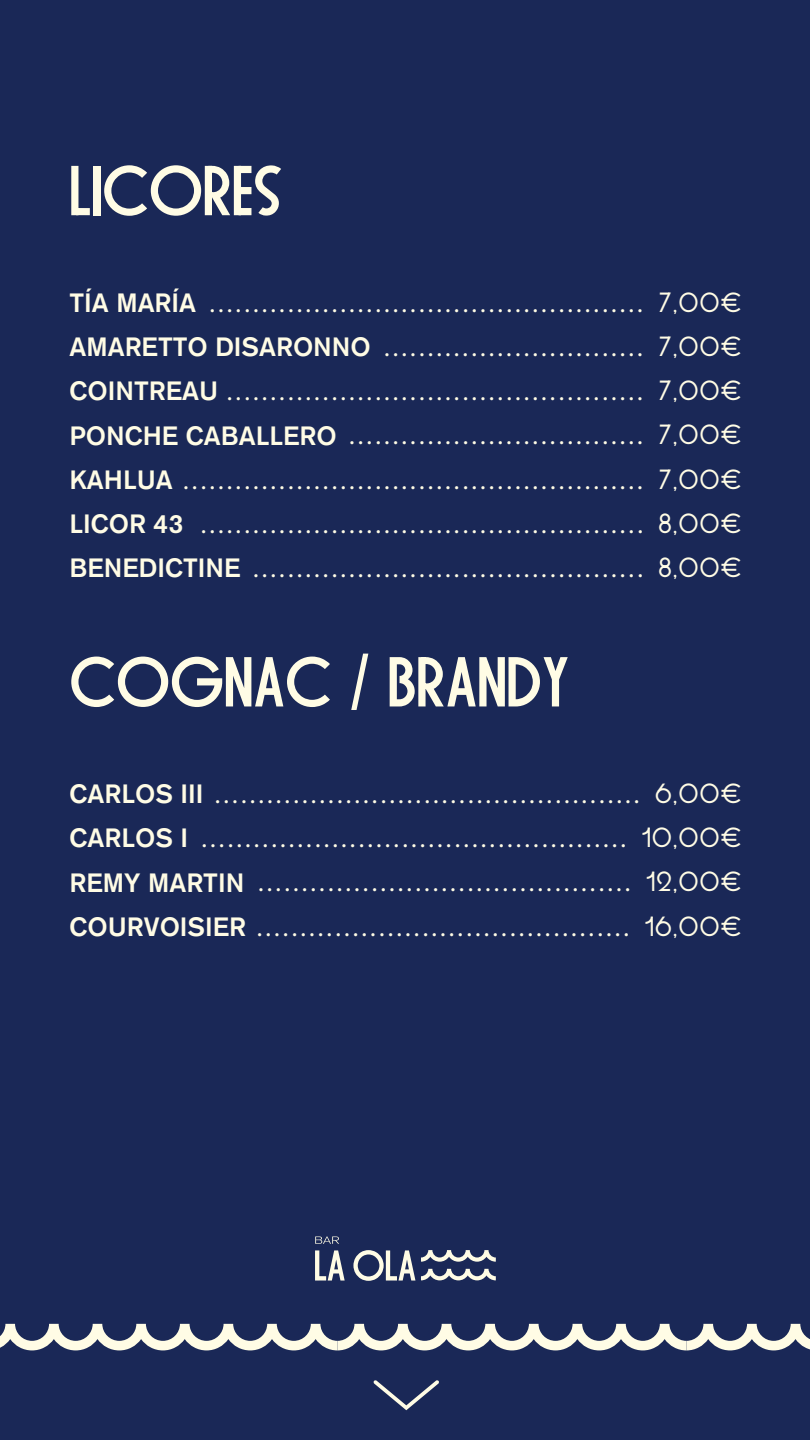
<style>
.page{position:relative;width:810px;height:1440px;background:#1a2857}
.page>*{position:absolute;margin:0;border:0;box-sizing:border-box;transform-origin:0 0}
.t1{font:70.5px "BD Orange VF";color:#fffce5}
.t2{font:35.1px/44.2px "BD Orange VF";color:#fffce5;text-align:right}
.t3{font:500 26.25px/44.2px "Akzidenz Grotesk BQ";color:#fffce5}
.s1{font-size:27.75px}
</style>
<div class="page">
<svg style="left:0;top:1324px;width:810px;height:26px"></svg>
<svg style="left:373px;top:1380px;width:66px;height:30px"></svg>
<svg style="left:315px;top:1236px;width:24px;height:8px"></svg>
<svg style="left:421px;top:1250px;width:75px;height:12px"></svg>
<svg style="left:421px;top:1269px;width:75px;height:11px"></svg>
<svg style="left:315px;top:1250px;width:30px;height:31px"></svg>
<svg style="left:353px;top:1250px;width:62px;height:31px"></svg>
<h1 class="t1" style="left:69px;top:152px;width:215px">LICORES</h1>
<p class="t3" style="left:69px;top:280px;width:303px">TÍA MARÍA<br>AMARETTO DISARONNO<br>COINTREAU<br>PONCHE CABALLERO<br>KAHLUA<br>LICOR 43<br>BENEDICTINE</p>
<p class="t2" style="left:184px;top:279px;width:559px">.................................................. <span class="s1">7,00€ </span>.............................. <span class="s1">7,00€ </span>................................................ <span class="s1">7,00€ </span>.................................. <span class="s1">7,00€ </span>..................................................... <span class="s1">7,00€ </span>................................................... <span class="s1">8,00€ </span>............................................. <span class="s1">8,00€</span></p>
<h1 class="t1" style="left:69px;top:644px;width:502px">COGNAC / BRANDY</h1>
<p class="t2" style="left:202px;top:770px;width:541px">................................................. <span class="s1">6,00€ </span>................................................. <span class="s1">10,00€ </span>........................................... <span class="s1">12,00€ </span>........................................... <span class="s1">16,00€</span></p>
<p class="t3" style="left:69px;top:771px;width:178px">CARLOS III<br>CARLOS I<br>REMY MARTIN<br>COURVOISIER</p>
</div>
